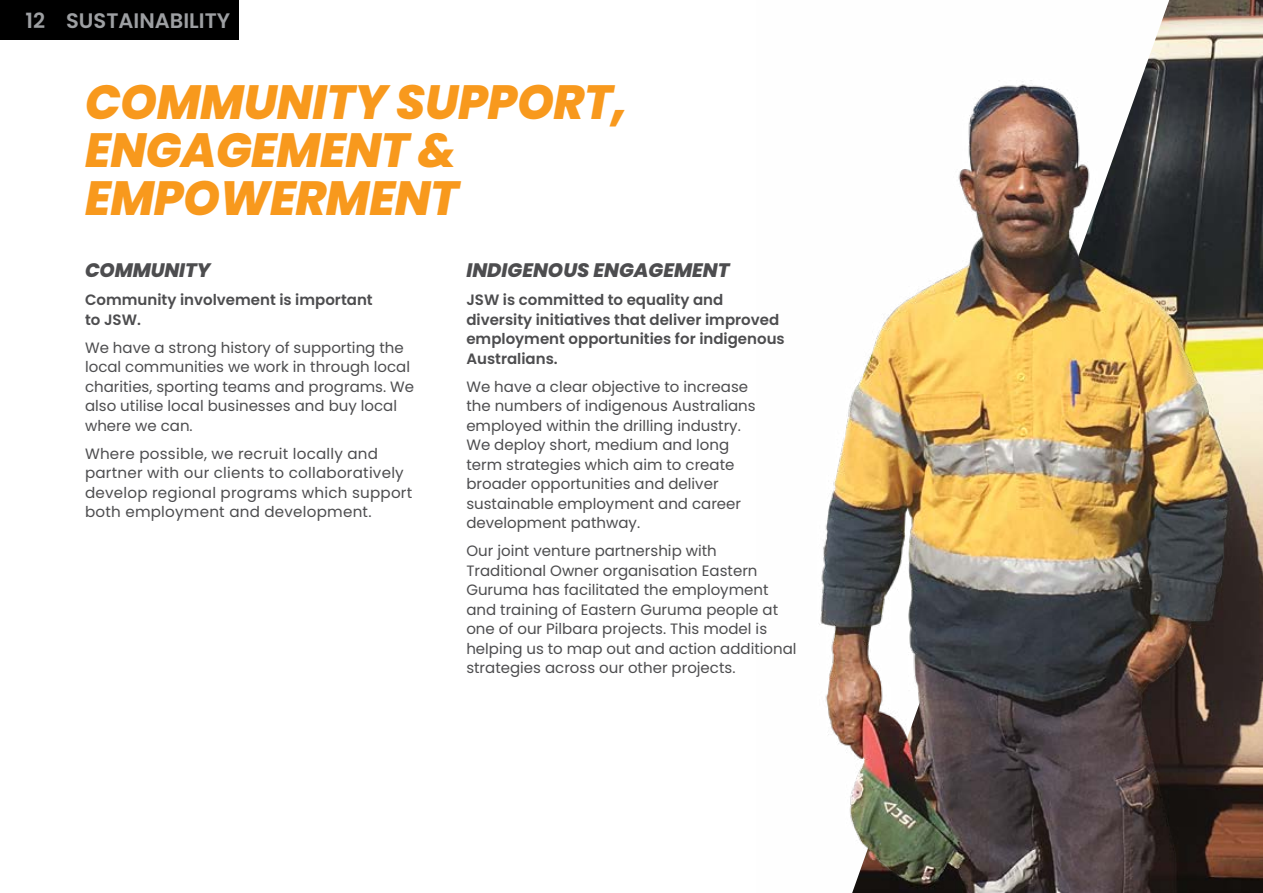
<style>
.page{position:relative;width:1263px;height:893px;background:#fff}
.page>*{position:absolute;margin:0;border:0;box-sizing:border-box;transform-origin:0 0}
.t1{font:italic 800 48px/48px "Poppins";letter-spacing:-.01em;color:#f8991d}
.t2{font:600 21px "Poppins";color:#9d9fa2}
.t3{font:italic 800 19.5px "Poppins";color:#4d4d4f}
.t4{font:15px/19.5px "Poppins";color:#4d4d4f}
.t5{font:600 15px/19.5px "Poppins";color:#4d4d4f}
</style>
<div class="page">
<img style="left:819px;top:0;width:444px;height:893px">
<div style="left:0;top:0;width:239px;height:39px;background:#000"></div>
<h2 class="t2" style="left:26px;top:8px;width:206px">12 SUSTAINABILITY</h2>
<h1 class="t1" style="left:85px;top:78px;width:544px">COMMUNITY SUPPORT,<br>ENGAGEMENT &amp;<br>EMPOWERMENT</h1>
<h3 class="t3" style="left:85px;top:259px;width:127px">COMMUNITY</h3>
<p class="t5" style="left:85px;top:290px;width:289px">Community involvement is important to JSW.</p>
<p class="t4" style="left:85px;top:338px;width:331px">We have a strong history of supporting the local communities we work in through local charities, sporting teams and programs. We also utilise local businesses and buy local where we can.</p>
<p class="t4" style="left:85px;top:444px;width:329px">Where possible, we recruit locally and partner with our clients to collaboratively develop regional programs which support both employment and development.</p>
<h3 class="t3" style="left:466px;top:259px;width:265px">INDIGENOUS ENGAGEMENT</h3>
<p class="t5" style="left:466px;top:290px;width:320px">JSW is committed to equality and diversity initiatives that deliver improved employment opportunities for indigenous Australians.</p>
<p class="t4" style="left:466px;top:377px;width:291px">We have a clear objective to increase the numbers of indigenous Australians employed within the drilling industry.<br>We deploy short, medium and long term strategies which aim to create broader opportunities and deliver sustainable employment and career development pathway.</p>
<p class="t4" style="left:466px;top:541px;width:332px">Our joint venture partnership with Traditional Owner organisation Eastern Guruma has facilitated the employment and training of Eastern Guruma people at one of our Pilbara projects. This model is helping us to map out and action additional strategies across our other projects.</p>
</div>
